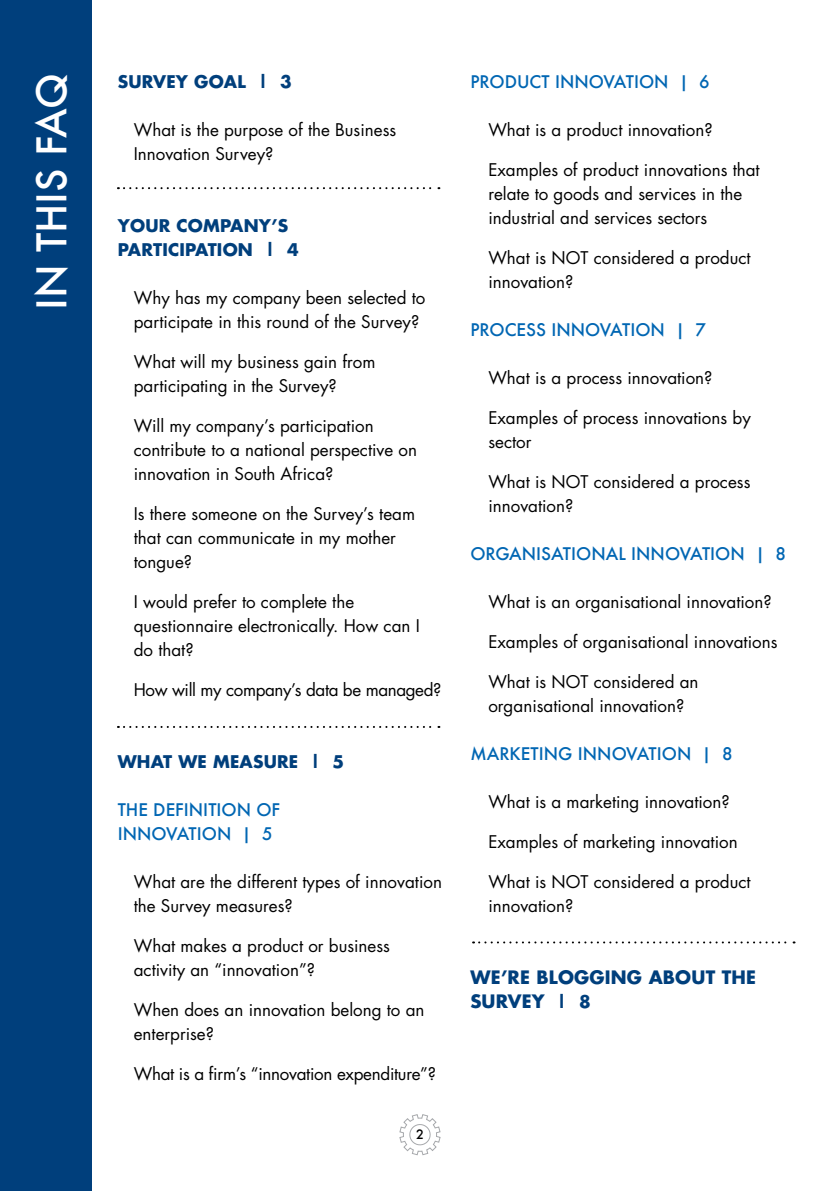
<style>
.page{position:relative;width:840px;height:1191px;background:#fff}
.page>*{position:absolute;margin:0;border:0;box-sizing:border-box;transform-origin:0 0}
.t1{font:500 40px "Futura";color:#fff}
.t2{font:700 18px/24px "Futura";letter-spacing:.01em;color:#003f7c}
.t3{font:17px/24px "Futura Std";color:#000}
.t4{font:500 17px "Futura";color:#0066b3}
.t5{font:700 17px "Futura";letter-spacing:.01em;color:#003f7c}
.t6{font:17px "Futura Std";letter-spacing:-.02em;color:#000}
.t7{font:17px "Futura Std";letter-spacing:-.025em;color:#000}
.t8{font:500 12.6px "Futura";color:#000}
.s1{font-size:17px}
</style>
<div class="page">
<svg style="left:399px;top:1114px;width:41px;height:41px"></svg>
<svg style="left:118px;top:187px;width:321px;height:2px"></svg>
<svg style="left:118px;top:726px;width:321px;height:2px"></svg>
<svg style="left:473px;top:941px;width:321px;height:2px"></svg>
<div style="left:0;top:0;width:91px;height:1191px;background:#003f7c"></div>
<p class="t1" style="left:24px;top:310px;width:238px;rotate:-90deg">IN THIS FAQ</p>
<p class="t5" style="left:118px;top:70px;width:175px">SURVEY GOAL | 3</p>
<p class="t3" style="left:134px;top:118px;width:264px">What is the purpose of the Business<br>Innovation Survey?</p>
<p class="t5" style="left:118px;top:214px;width:172px">YOUR COMPANY’S</p>
<p class="t5" style="left:118px;top:238px;width:182px">PARTICIPATION | 4</p>
<p class="t3" style="left:134px;top:286px;width:293px">Why has my company been selected to participate in this round of the Survey?</p>
<p class="t3" style="left:134px;top:350px;width:243px">What will my business gain from participating in the Survey?</p>
<p class="t3" style="left:134px;top:414px;width:284px">Will my company’s participation contribute to a national perspective on innovation in South Africa?</p>
<p class="t3" style="left:134px;top:502px;width:282px">Is there someone on the Survey’s team that can communicate in my mother tongue?</p>
<p class="t3" style="left:134px;top:590px;width:287px">I would prefer to complete the questionnaire electronically. How can I do that?</p>
<p class="t7" style="left:134px;top:679px;width:309px">How will my company’s data be managed?</p>
<p class="t5" style="left:118px;top:750px;width:228px">WHAT WE MEASURE | 5</p>
<p class="t4" style="left:118px;top:798px;width:164px">THE DEFINITION OF</p>
<p class="t4" style="left:118px;top:822px;width:156px">INNOVATION | 5</p>
<p class="t3" style="left:134px;top:870px;width:309px">What are the different types of innovation the Survey measures?</p>
<p class="t3" style="left:134px;top:934px;width:257px">What makes a product or business activity an “innovation”?</p>
<p class="t3" style="left:134px;top:998px;width:292px">When does an innovation belong to an enterprise?</p>
<p class="t6" style="left:134px;top:1063px;width:303px">What is a firm’s “innovation expenditure”?</p>
<p class="t8" style="left:416px;top:1125px;width:9px">2</p>
<p class="t4" style="left:470px;top:70px;width:241px">PRODUCT INNOVATION | 6</p>
<p class="t3" style="left:488px;top:118px;width:226px">What is a product innovation?</p>
<p class="t3" style="left:488px;top:158px;width:273px">Examples of product innovations that relate to goods and services in the industrial and services sectors</p>
<p class="t3" style="left:488px;top:246px;width:264px">What is NOT considered a product innovation?</p>
<p class="t4" style="left:470px;top:318px;width:237px">PROCESS INNOVATION | 7</p>
<p class="t3" style="left:488px;top:366px;width:225px">What is a process innovation?</p>
<p class="t3" style="left:488px;top:406px;width:264px">Examples of process innovations by sector</p>
<p class="t3" style="left:488px;top:470px;width:263px">What is NOT considered a process innovation?</p>
<p class="t4" style="left:470px;top:542px;width:317px">ORGANISATIONAL INNOVATION | 8</p>
<p class="t3" style="left:488px;top:590px;width:285px">What is an organisational innovation?</p>
<p class="t3" style="left:488px;top:630px;width:290px">Examples of organisational innovations</p>
<p class="t3" style="left:488px;top:670px;width:212px">What is NOT considered an organisational innovation?</p>
<p class="t4" style="left:470px;top:742px;width:263px">MARKETING INNOVATION | 8</p>
<p class="t3" style="left:488px;top:790px;width:243px">What is a marketing innovation?</p>
<p class="t3" style="left:488px;top:830px;width:251px">Examples of marketing innovation</p>
<p class="t3" style="left:488px;top:870px;width:264px">What is NOT considered a product innovation?</p>
<p class="t2" style="left:470px;top:964px;width:287px">WE’RE BLOGGING ABOUT THE<br>SURVEY <span class="s1">| 8</span></p>
</div>
